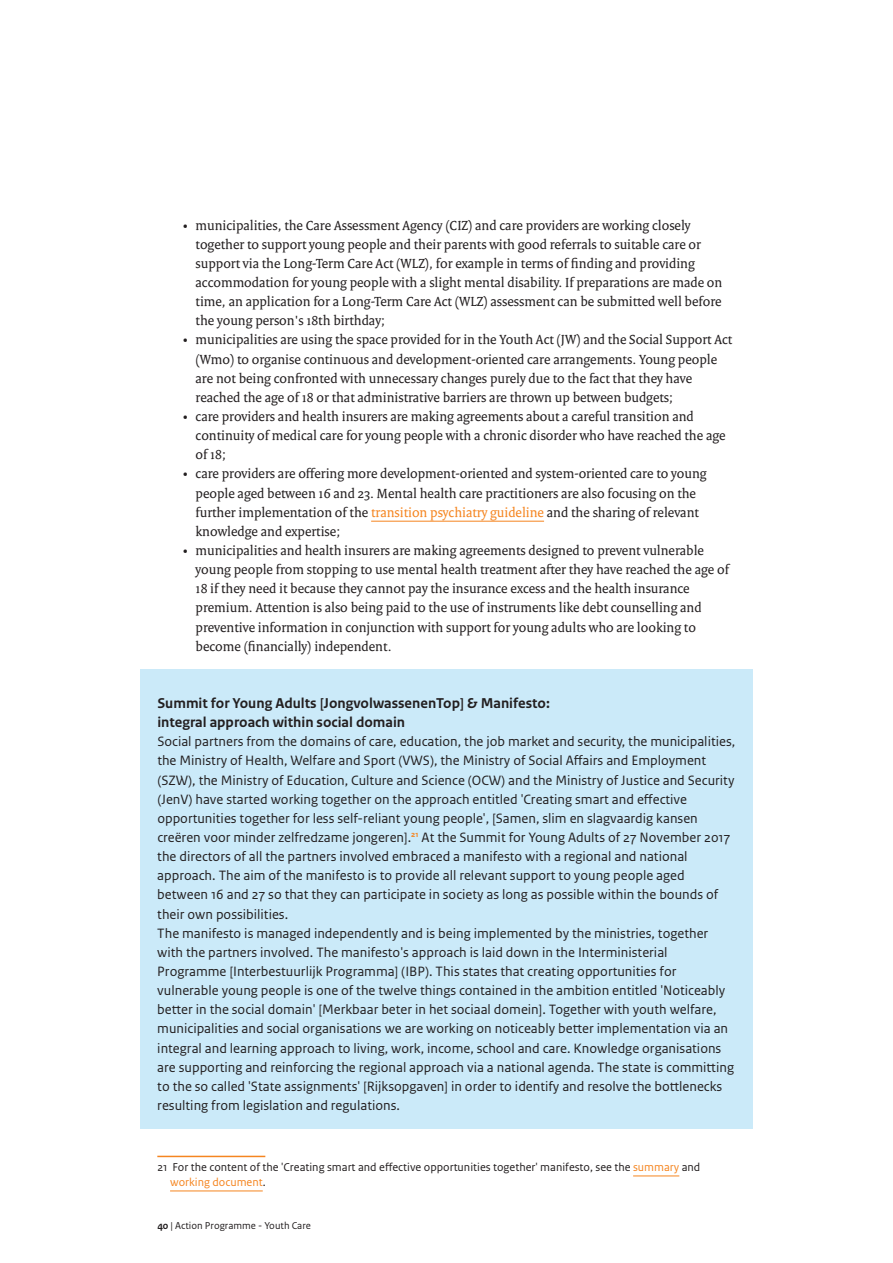
<style>
.page{position:relative;width:893px;height:1263px;background:#fff}
.page>*{position:absolute;margin:0;border:0;box-sizing:border-box;transform-origin:0 0}
.vws_18_-_Kader_kop{font:700 15px/19.2px "Rijksoverheid Sans Text";color:#231f20}
.vws_19_-_Kader_plat{font:14.25px/19.2px "Rijksoverheid Sans Text";color:#231f20}
.t1{font:14.25px/19.2px "Rijksoverheid Serif";color:#231f20}
.vws_24_-_Voetnoot{font:12px/15px "Rijksoverheid Sans Text";color:#231f20}
.t2{font:10.5px "Rijksoverheid Sans Text";color:#231f20}
.s1{color:#f58520}
.s2{font-weight:700}
</style>
<div class="page">
<hr style="left:371px;top:521px;width:173px;height:1px;background:#f58520">
<div style="left:140px;top:670px;width:613px;height:459px;background:#cbeaf9"></div>
<hr style="left:157px;top:1156px;width:108px;height:1px;background:#f58520">
<hr style="left:633px;top:1175px;width:46px;height:1px;background:#f58520">
<hr style="left:170px;top:1190px;width:93px;height:1px;background:#f58520">
<p class="t1" style="left:196px;top:215px;width:528px;text-indent:-13px">• municipalities, the Care Assessment Agency (CIZ) and care providers are working closely together to support young people and their parents with good referrals to suitable care or support via the Long-Term Care Act (WLZ), for example in terms of finding and providing accommodation for young people with a slight mental disability. If preparations are made on time, an application for a Long-Term Care Act (WLZ) assessment can be submitted well before the young person's 18th birthday;</p>
<p class="t1" style="left:196px;top:330px;width:538px;text-indent:-13px">• municipalities are using the space provided for in the Youth Act (JW) and the Social Support Act (Wmo) to organise continuous and development-oriented care arrangements. Young people are not being confronted with unnecessary changes purely due to the fact that they have reached the age of 18 or that administrative barriers are thrown up between budgets;</p>
<p class="t1" style="left:196px;top:407px;width:531px;text-indent:-13px">• care providers and health insurers are making agreements about a careful transition and continuity of medical care for young people with a chronic disorder who have reached the age of 18;</p>
<p class="t1" style="left:196px;top:464px;width:512px;text-indent:-13px">• care providers are offering more development-oriented and system-oriented care to young people aged between 16 and 23. Mental health care practitioners are also focusing on the further implementation of the <span class="s1">transition psychiatry guideline</span> and the sharing of relevant knowledge and expertise;</p>
<p class="t1" style="left:196px;top:541px;width:535px;text-indent:-13px">• municipalities and health insurers are making agreements designed to prevent vulnerable young people from stopping to use mental health treatment after they have reached the age of 18 if they need it because they cannot pay the insurance excess and the health insurance premium. Attention is also being paid to the use of instruments like debt counselling and preventive information in conjunction with support for young adults who are looking to become (financially) independent.</p>
<p class="vws_18_-_Kader_kop" style="left:157px;top:694px;width:394px">Summit for Young Adults [JongvolwassenenTop] &amp; Manifesto: integral approach within social domain</p>
<p class="vws_19_-_Kader_plat" style="left:157px;top:732px;width:579px">Social partners from the domains of care, education, the job market and security, the municipalities, the Ministry of Health, Welfare and Sport (VWS), the Ministry of Social Affairs and Employment (SZW), the Ministry of Education, Culture and Science (OCW) and the Ministry of Justice and Security (JenV) have started working together on the approach entitled 'Creating smart and effective opportunities together for less self-reliant young people', [Samen, slim en slagvaardig kansen creëren voor minder zelfredzame jongeren].<sup>21</sup> At the Summit for Young Adults of 27 November 2017 the directors of all the partners involved embraced a manifesto with a regional and national approach. The aim of the manifesto is to provide all relevant support to young people aged between 16 and 27 so that they can participate in society as long as possible within the bounds of their own possibilities.</p>
<p class="vws_19_-_Kader_plat" style="left:157px;top:924px;width:578px">The manifesto is managed independently and is being implemented by the ministries, together with the partners involved. The manifesto's approach is laid down in the Interministerial Programme [Interbestuurlijk Programma] (IBP). This states that creating opportunities for vulnerable young people is one of the twelve things contained in the ambition entitled 'Noticeably better in the social domain' [Merkbaar beter in het sociaal domein]. Together with youth welfare, municipalities and social organisations we are working on noticeably better implementation via an integral and learning approach to living, work, income, school and care. Knowledge organisations are supporting and reinforcing the regional approach via a national agenda. The state is committing to the so called 'State assignments' [Rijksopgaven] in order to identify and resolve the bottlenecks resulting from legislation and regulations.</p>
<p class="vws_24_-_Voetnoot" style="left:170px;top:1160px;width:532px;text-indent:-13px">21 For the content of the 'Creating smart and effective opportunities together' manifesto, see the <span class="s1">summary</span> and <span class="s1">working document</span>.</p>
<p class="t2" style="left:157px;top:1219px;width:155px"><span class="s2">40</span> | Action Programme - Youth Care</p>
</div>
